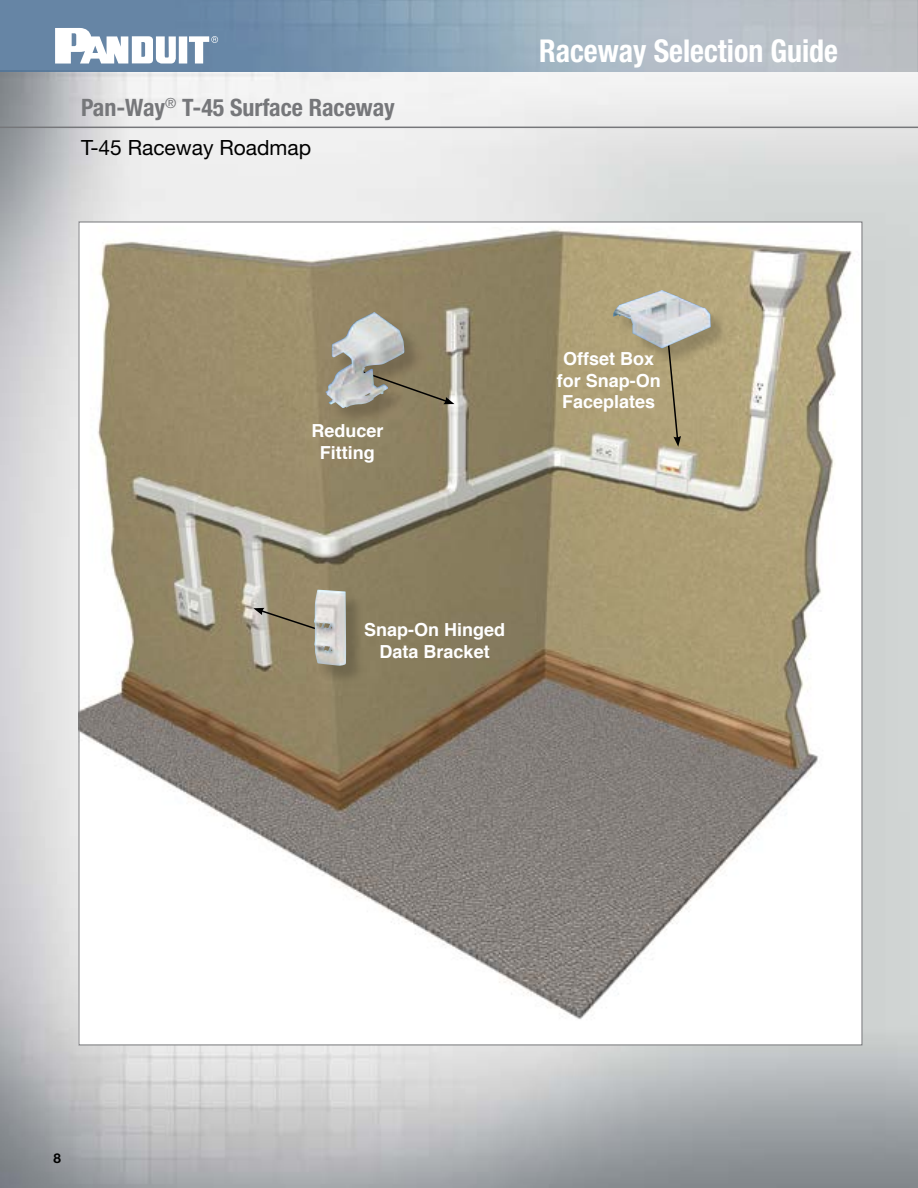
<style>
.page{position:relative;width:918px;height:1188px;background:#fff}
.page>*{position:absolute;margin:0;border:0;box-sizing:border-box;transform-origin:0 0}
.t1{font:700 condensed 31.5px "Helvetica Neue LT Std";color:#fff;scale:.95 1}
.t2{font:700 condensed 24px "Helvetica Neue LT Std";color:#76777a}
.t3{font:21px "Helvetica Neue LT Std";color:#000}
.t4{font:700 18px/21.6px "Helvetica";color:#fff;text-align:center}
.t5{font:700 13.5px "Helvetica Neue LT Std";color:#000}
</style>
<div class="page">
<img style="left:0;top:0;width:918px;height:1188px">
<img style="left:917px;top:0;width:1px;height:71px">
<svg style="left:55px;top:28px;width:163px;height:36px"></svg>
<img style="left:81px;top:224px;width:779px;height:819px">
<hr style="left:0;top:127px;width:918px;height:1px;background:#76777a">
<svg style="left:423px;top:369px;width:31px;height:35px"></svg>
<svg style="left:666px;top:367px;width:15px;height:80px"></svg>
<svg style="left:253px;top:608px;width:61px;height:30px;background:#988d74"></svg>
<div style="left:328px;top:315px;width:95px;height:111px;background:#000;opacity:.19"></div>
<img style="left:325px;top:312px;width:80px;height:96px">
<div style="left:616px;top:292px;width:114px;height:75px;background:#000;opacity:.19"></div>
<img style="left:613px;top:290px;width:98px;height:59px">
<div style="left:316px;top:592px;width:49px;height:93px;background:#000;opacity:.19"></div>
<img style="left:314px;top:590px;width:32px;height:76px">
<h2 class="t2" style="left:81px;top:93px;width:315px">Pan-Way<sup>®</sup> T-45 Surface Raceway</h2>
<p class="t3" style="left:81px;top:135px;width:232px">T-45 Raceway Roadmap</p>
<h1 class="t1" style="left:539px;top:32px;width:316px">Raceway Selection Guide</h1>
<p class="t4" style="left:311px;top:420px;width:74px">Reducer<br>Fitting</p>
<p class="t4" style="left:557px;top:348px;width:106px">Offset Box for Snap-On<br>Faceplates</p>
<p class="t4" style="left:364px;top:619px;width:143px">Snap-On Hinged<br>Data Bracket</p>
<p class="t5" style="left:53px;top:1149px;width:9px">8</p>
</div>
